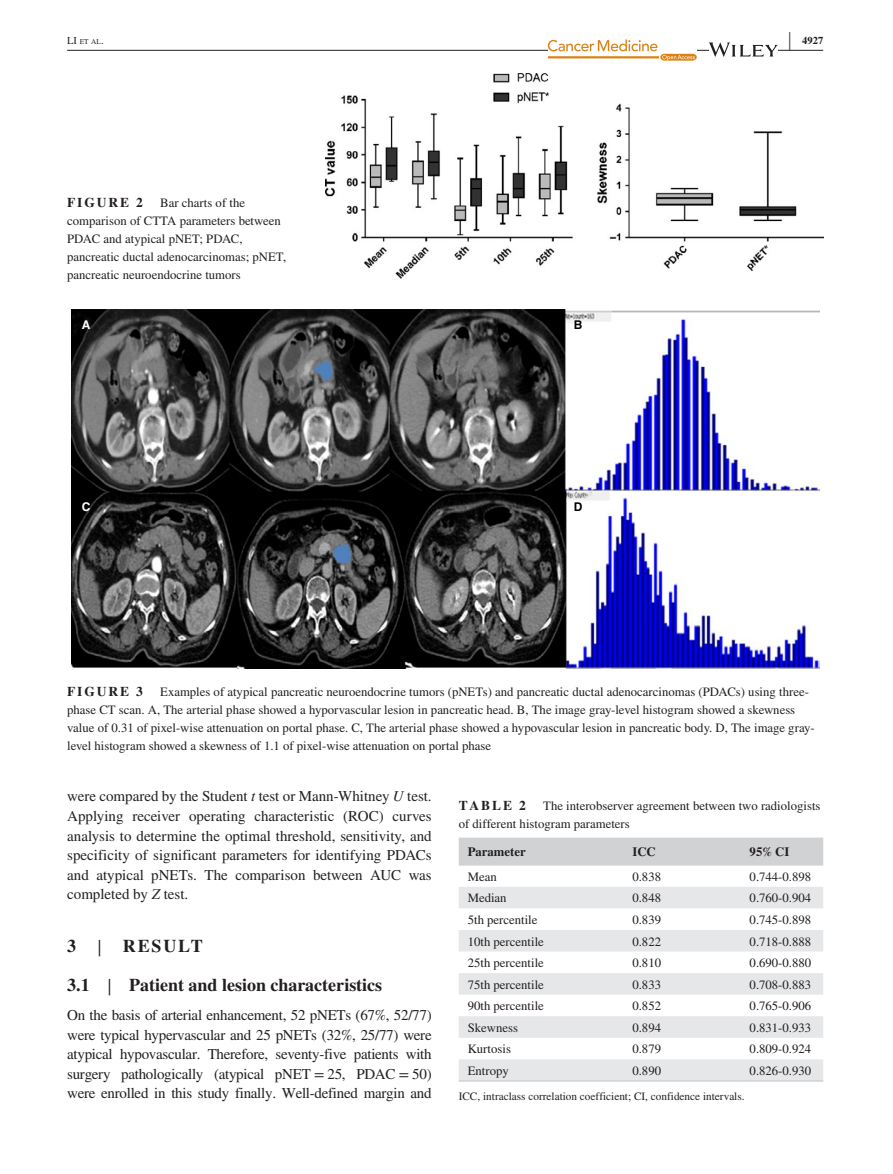
<style>
.page{position:relative;width:893px;height:1174px;background:#fff}
.page>*{position:absolute;margin:0;border:0;box-sizing:border-box;transform-origin:0 0}
.t1{font:700 25.95px "STIX";color:#231f20;scale:.36 1}
.t2{font:700 18px/39px "STIX";color:#231f20}
.t3{font:15px/19.5px "STIX";letter-spacing:-.02em;color:#231f20;text-align:justify}
.t4{font:700 13.5px "STIX";letter-spacing:.14em;color:#231f20}
.t5{font:12.75px/18px "STIX";color:#231f20}
.t6{font:700 12.75px "STIX";color:#231f20}
.t7{font:700 12px "Helvetica";color:#fff}
.t8{font:700 12px "Helvetica";color:#000}
.t9{font:11.25px "STIX";color:#231f20}
.t10{font:700 10.5px "STIX";color:#231f20}
.t11{font:7.35px "STIX";color:#231f20}
.s1{font-size:10.5px}
.s2{font-style:italic}
.s3{font-weight:400;font-size:23.7px}
</style>
<div class="page">
<hr style="left:67px;top:50px;width:756px;height:1px;background:#231f20">
<svg style="left:548px;top:39px;width:149px;height:22px"></svg>
<svg style="left:709px;top:42px;width:69px;height:15px"></svg>
<img style="left:326px;top:73px;width:497px;height:206px">
<img style="left:71px;top:310px;width:748px;height:358px">
<div style="left:459px;top:837px;width:364px;height:28px;background:#d1d2d4"></div>
<svg style="left:459px;top:887px;width:364px;height:193px;fill:#e6e7e9"></svg>
<hr style="left:459px;top:1080px;width:164px;height:1px;background:#d1d2d4">
<hr style="left:623px;top:1080px;width:118px;height:1px;background:#d1d2d4">
<hr style="left:741px;top:1080px;width:82px;height:1px;background:#d1d2d4">
<h1 class="t1" style="left:789px;top:26px;width:7px">|</h1>
<p class="t11" style="left:67px;top:36px;width:38px"><span class="s1">LI</span> et al<span class="s1">.</span></p>
<p class="t10" style="left:802px;top:34px;width:22px">4927</p>
<p class="t4" style="left:67px;top:194px;width:77px">FIGURE 2</p>
<p class="t5" style="left:67px;top:194px;width:221px;text-indent:93px">Bar charts of the comparison of CTTA parameters between<br>PDAC and atypical pNET; PDAC, pancreatic ductal adenocarcinomas; pNET, pancreatic neuroendocrine tumors</p>
<p class="t7" style="left:82px;top:317px;width:10px">A</p>
<p class="t7" style="left:82px;top:500px;width:10px">C</p>
<p class="t8" style="left:574px;top:317px;width:10px">B</p>
<p class="t8" style="left:574px;top:500px;width:10px">D</p>
<p class="t4" style="left:67px;top:683px;width:77px">FIGURE 3</p>
<p class="t5" style="left:67px;top:683px;width:749px;text-indent:93px">Examples of atypical pancreatic neuroendocrine tumors (pNETs) and pancreatic ductal adenocarcinomas (PDACs) using three&shy;phase CT scan. A, The arterial phase showed a hyporvascular lesion in pancreatic head. B, The image gray-level histogram showed a skewness value of 0.31 of pixel-wise attenuation on portal phase. C, The arterial phase showed a hypovascular lesion in pancreatic body. D, The image gray&shy;level histogram showed a skewness of 1.1 of pixel-wise attenuation on portal phase</p>
<p class="t3" style="left:67px;top:787px;width:366px">were compared by the Student <span class="s2">t</span> test or Mann-Whitney <span class="s2">U</span> test.<br>Applying receiver operating characteristic (ROC) curves analysis to determine the optimal threshold, sensitivity, and specificity of significant parameters for identifying PDACs and atypical pNETs. The comparison between AUC was completed by <span class="s2">Z</span> test.</p>
<h2 class="t2" style="left:67px;top:926px;width:317px">3 <span class="s3">|</span> RESULT<br>3.1 <span class="s3">|</span> Patient and lesion characteristics</h2>
<p class="t3" style="left:67px;top:1006px;width:366px">On the basis of arterial enhancement, 52 pNETs (67%, 52/77) were typical hypervascular and 25 pNETs (32%, 25/77) were atypical hypovascular. Therefore, seventy-five patients with surgery pathologically (atypical pNET = 25, PDAC = 50) were enrolled in this study finally. Well-defined margin and</p>
<p class="t4" style="left:459px;top:797px;width:69px">TABLE 2</p>
<p class="t5" style="left:459px;top:797px;width:363px;text-indent:85px">The interobserver agreement between two radiologists of different histogram parameters</p>
<p class="t6" style="left:468px;top:844px;width:60px">Parameter</p>
<p class="t6" style="left:632px;top:844px;width:25px">ICC</p>
<p class="t6" style="left:750px;top:844px;width:41px">95% CI</p>
<p class="t5" style="left:468px;top:868px;width:31px">Mean</p>
<p class="t5" style="left:632px;top:868px;width:30px">0.838</p>
<p class="t5" style="left:750px;top:868px;width:63px">0.744-0.898</p>
<p class="t5" style="left:468px;top:890px;width:40px">Median</p>
<p class="t5" style="left:632px;top:890px;width:30px">0.848</p>
<p class="t5" style="left:750px;top:890px;width:63px">0.760-0.904</p>
<p class="t5" style="left:468px;top:911px;width:71px">5th percentile</p>
<p class="t5" style="left:632px;top:911px;width:30px">0.839</p>
<p class="t5" style="left:750px;top:911px;width:63px">0.745-0.898</p>
<p class="t5" style="left:468px;top:933px;width:78px">10th percentile</p>
<p class="t5" style="left:632px;top:933px;width:30px">0.822</p>
<p class="t5" style="left:750px;top:933px;width:63px">0.718-0.888</p>
<p class="t5" style="left:468px;top:954px;width:78px">25th percentile</p>
<p class="t5" style="left:632px;top:954px;width:30px">0.810</p>
<p class="t5" style="left:750px;top:954px;width:63px">0.690-0.880</p>
<p class="t5" style="left:468px;top:976px;width:78px">75th percentile</p>
<p class="t5" style="left:632px;top:976px;width:30px">0.833</p>
<p class="t5" style="left:750px;top:976px;width:63px">0.708-0.883</p>
<p class="t5" style="left:468px;top:997px;width:78px">90th percentile</p>
<p class="t5" style="left:632px;top:997px;width:30px">0.852</p>
<p class="t5" style="left:750px;top:997px;width:63px">0.765-0.906</p>
<p class="t5" style="left:468px;top:1019px;width:52px">Skewness</p>
<p class="t5" style="left:632px;top:1019px;width:30px">0.894</p>
<p class="t5" style="left:750px;top:1019px;width:63px">0.831-0.933</p>
<p class="t5" style="left:468px;top:1041px;width:45px">Kurtosis</p>
<p class="t5" style="left:632px;top:1041px;width:30px">0.879</p>
<p class="t5" style="left:750px;top:1041px;width:63px">0.809-0.924</p>
<p class="t5" style="left:468px;top:1062px;width:43px">Entropy</p>
<p class="t5" style="left:632px;top:1062px;width:30px">0.890</p>
<p class="t5" style="left:750px;top:1062px;width:63px">0.826-0.930</p>
<p class="t9" style="left:459px;top:1088px;width:287px">ICC, intraclass correlation coefficient; CI, confidence intervals.</p>
</div>
